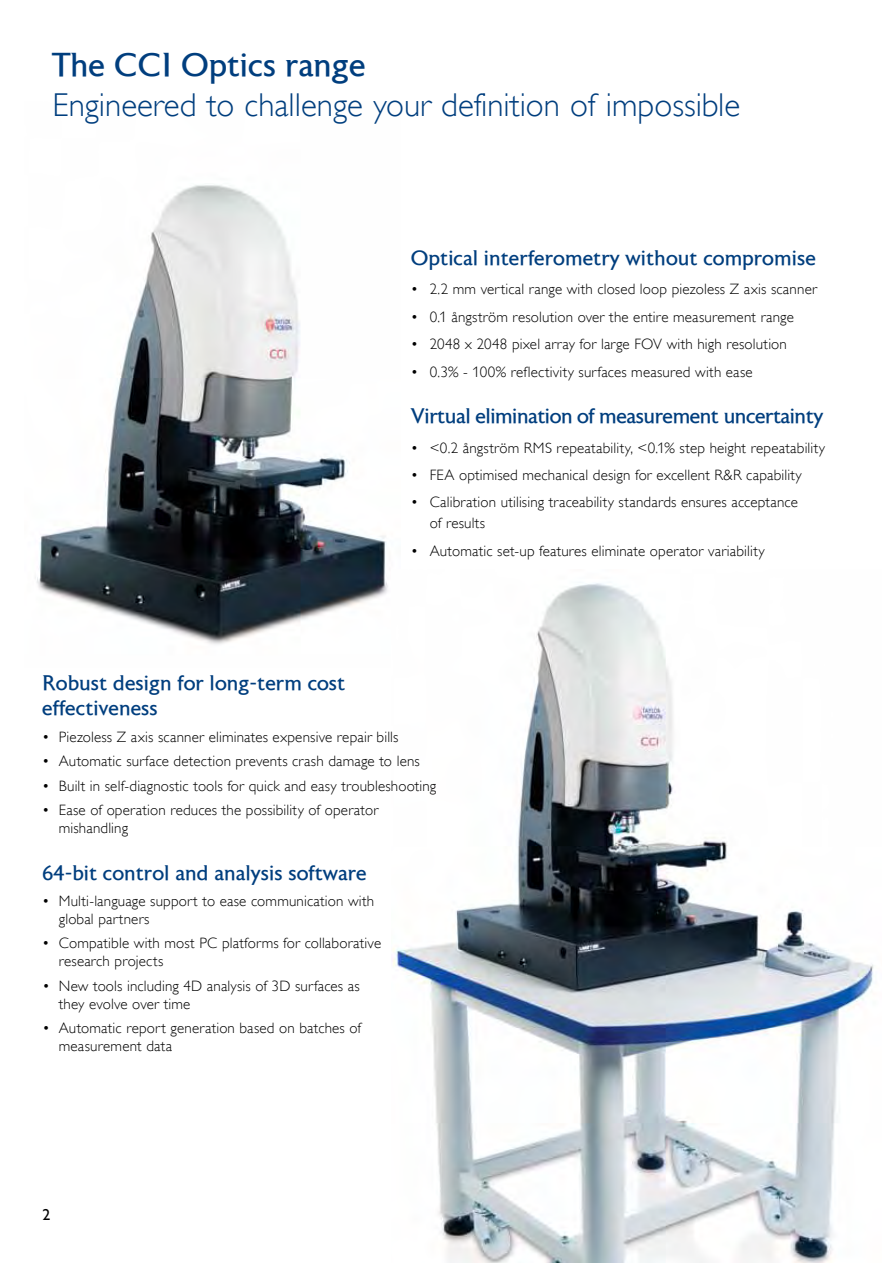
<style>
.page{position:relative;width:893px;height:1263px;background:#fff}
.page>*{position:absolute;margin:0;border:0;box-sizing:border-box;transform-origin:0 0}
.t1{font:300 33px "Gill Alt One";color:#003e7e}
.t2{font:33px "Astoria Roman";color:#003e7e}
.t3{font:21px/25.2px "Astoria Roman";color:#003e7e}
.t4{font:21px "Astoria Roman";letter-spacing:-.025em;color:#003e7e}
.t5{font:15.75px "Gill Sans";color:#000}
.t6{font:300 15px/18px "Gill Alt One";letter-spacing:.01em;color:#000}
</style>
<div class="page">
<img style="left:35px;top:185px;width:353px;height:460px">
<img style="left:392px;top:583px;width:482px;height:680px">
<h1 class="t2" style="left:53px;top:47px;width:315px">The CCI Optics range</h1>
<h1 class="t1" style="left:53px;top:86px;width:689px">Engineered to challenge your definition of impossible</h1>
<h2 class="t3" style="left:411px;top:246px;width:406px">Optical interferometry without compromise</h2>
<p class="t6" style="left:411px;top:280px;width:408px">• 2.2 mm vertical range with closed loop piezoless Z axis scanner</p>
<p class="t6" style="left:411px;top:308px;width:384px">• 0.1 ångström resolution over the entire measurement range</p>
<p class="t6" style="left:411px;top:335px;width:377px">• 2048 x 2048 pixel array for large FOV with high resolution</p>
<p class="t6" style="left:411px;top:362px;width:343px">• 0.3% - 100% reflectivity surfaces measured with ease</p>
<h2 class="t4" style="left:411px;top:404px;width:414px">Virtual elimination of measurement uncertainty</h2>
<p class="t6" style="left:411px;top:438px;width:416px">• &lt;0.2 ångström RMS repeatability, &lt;0.1% step height repeatability</p>
<p class="t6" style="left:411px;top:466px;width:392px">• FEA optimised mechanical design for excellent R&amp;R capability</p>
<p class="t6" style="left:430px;top:492px;width:370px;line-height:21px;text-indent:-19px">• Calibration utilising traceability standards ensures acceptance of results</p>
<p class="t6" style="left:411px;top:541px;width:355px">• Automatic set-up features eliminate operator variability</p>
<h2 class="t3" style="left:42px;top:671px;width:305px">Robust design for long-term cost effectiveness</h2>
<p class="t6" style="left:42px;top:728px;width:358px">• Piezoless Z axis scanner eliminates expensive repair bills</p>
<p class="t6" style="left:42px;top:752px;width:379px">• Automatic surface detection prevents crash damage to lens</p>
<p class="t6" style="left:42px;top:777px;width:396px">• Built in self-diagnostic tools for quick and easy troubleshooting</p>
<p class="t6" style="left:59px;top:801px;width:321px;text-indent:-16px">• Ease of operation reduces the possibility of operator mishandling</p>
<h2 class="t3" style="left:42px;top:860px;width:326px">64-bit control and analysis software</h2>
<p class="t6" style="left:59px;top:892px;width:317px;text-indent:-16px">• Multi-language support to ease communication with global partners</p>
<p class="t6" style="left:59px;top:934px;width:324px;text-indent:-17px">• Compatible with most PC platforms for collaborative research projects</p>
<p class="t6" style="left:59px;top:977px;width:302px;text-indent:-16px">• New tools including 4D analysis of 3D surfaces as they evolve over time</p>
<p class="t6" style="left:59px;top:1019px;width:304px;text-indent:-17px">• Automatic report generation based on batches of measurement data</p>
<p class="t5" style="left:43px;top:1205px;width:9px">2</p>
</div>
